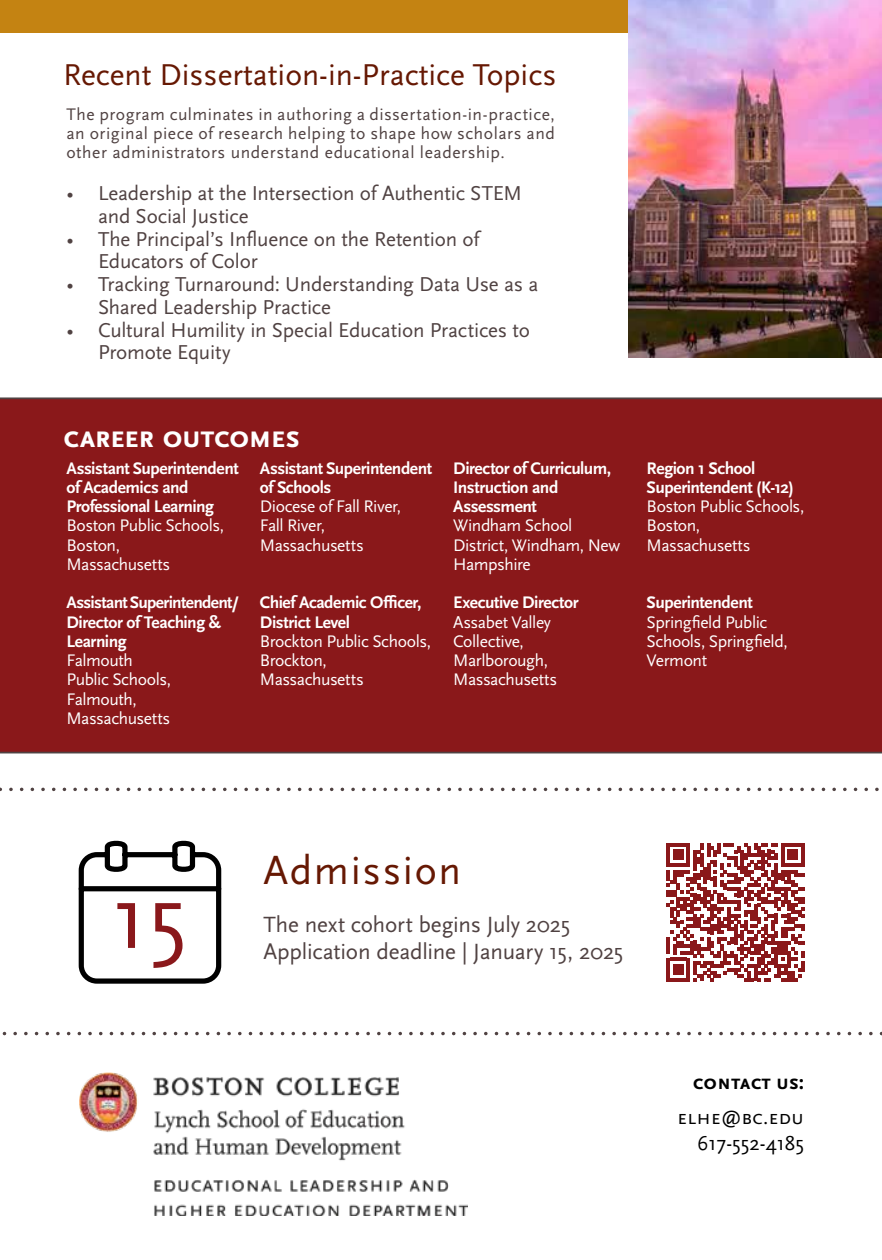
<style>
.page{position:relative;width:882px;height:1260px;background:#fff}
.page>*{position:absolute;margin:0;border:0;box-sizing:border-box;transform-origin:0 0}
.t1{font:41.48px "Scala Sans OT";color:#661803}
.t2{font:31.5px "Scala Sans OT";color:#661803}
.t3{font:700 31.5px "Scala Sans OT";letter-spacing:-.03em;color:#fff}
.t4{font:23.1px/27.7px "Scala Sans OT";letter-spacing:-.005em;color:#504242}
.t5{font:21px/22.8px "Scala Sans OT";letter-spacing:-.005em;color:#504242}
.t6{font:21px/25.2px "Scala Sans OT";color:#000;text-align:right}
.t7{font:700 21px "Scala Sans OT";color:#000}
.t8{font:17.5px/19.2px "Scala Sans OT";letter-spacing:-.025em;color:#fff}
.t9{font:700 17.5px/19.2px "Scala Sans OT";letter-spacing:-.02em;color:#fff}
.t10{font:17.5px/19.2px "Scala Sans OT";letter-spacing:.035em;color:#504242;text-align:justify}
</style>
<div class="page">
<div style="left:0;top:397px;width:882px;height:356px;background:#8a181a"></div>
<div style="left:0;top:0;width:701px;height:33px;background:#c48312"></div>
<img style="left:629px;top:0;width:253px;height:357px">
<svg style="left:0;top:788px;width:879px;height:3px"></svg>
<svg style="left:2px;top:1032px;width:880px;height:3px"></svg>
<img style="left:79px;top:1073px;width:389px;height:142px">
<svg style="left:78px;top:842px;width:144px;height:142px"></svg>
<svg style="left:667px;top:843px;width:138px;height:138px"></svg>
<hr style="left:801px;top:961px;width:4px;height:10px;background:#8a181a">
<h2 class="t2" style="left:63px;top:57px;width:495px">Recent Dissertation-in-Practice Topics</h2>
<p class="t10" style="left:66px;top:105px;width:490px">The program culminates in authoring a dissertation-in-practice, an original piece of research helping to shape how scholars and other administrators understand educational leadership.</p>
<p class="t5" style="left:98px;top:182px;width:426px;text-indent:-32px">• Leadership at the Intersection of Authentic STEM and Social Justice</p>
<p class="t5" style="left:98px;top:228px;width:385px;text-indent:-32px">• The Principal’s Influence on the Retention of<br>Educators of Color</p>
<p class="t5" style="left:98px;top:273px;width:442px;text-indent:-32px">• Tracking Turnaround: Understanding Data Use as a<br>Shared Leadership Practice</p>
<p class="t5" style="left:98px;top:319px;width:433px;text-indent:-32px">• Cultural Humility in Special Education Practices to<br>Promote Equity</p>
<h2 class="t3" style="left:63px;top:419px;width:238px">career outcomes</h2>
<p class="t9" style="left:66px;top:459px;width:174px">Assistant Superintendent of Academics and<br>Professional Learning</p>
<p class="t8" style="left:66px;top:516px;width:159px">Boston Public Schools,<br>Boston,<br>Massachusetts</p>
<p class="t9" style="left:66px;top:593px;width:174px">Assistant Superintendent/<br>Director of Teaching &amp;<br>Learning</p>
<p class="t8" style="left:66px;top:651px;width:106px">Falmouth<br>Public Schools,<br>Falmouth,<br>Massachusetts</p>
<p class="t9" style="left:260px;top:459px;width:174px">Assistant Superintendent of Schools</p>
<p class="t8" style="left:260px;top:497px;width:143px">Diocese of Fall River,<br>Fall River,<br>Massachusetts</p>
<p class="t9" style="left:260px;top:593px;width:163px">Chief Academic Officer,<br>District Level</p>
<p class="t8" style="left:260px;top:632px;width:173px">Brockton Public Schools,<br>Brockton,<br>Massachusetts</p>
<p class="t9" style="left:453px;top:459px;width:160px">Director of Curriculum,<br>Instruction and<br>Assessment</p>
<p class="t8" style="left:453px;top:516px;width:168px">Windham School<br>District, Windham, New<br>Hampshire</p>
<p class="t9" style="left:453px;top:593px;width:127px">Executive Director</p>
<p class="t8" style="left:453px;top:613px;width:105px">Assabet Valley<br>Collective,<br>Marlborough,<br>Massachusetts</p>
<p class="t9" style="left:647px;top:459px;width:149px">Region 1 School<br>Superintendent (K-12)</p>
<p class="t8" style="left:647px;top:497px;width:159px">Boston Public Schools,<br>Boston,<br>Massachusetts</p>
<p class="t9" style="left:647px;top:593px;width:108px">Superintendent</p>
<p class="t8" style="left:647px;top:613px;width:143px">Springfield Public<br>Schools, Springfield,<br>Vermont</p>
<h1 class="t1" style="left:264px;top:848px;width:199px">Admission</h1>
<h3 class="t4" style="left:264px;top:911px;width:361px">The next cohort begins July 2025<br>Application deadline | January 15, 2025</h3>
<p class="t7" style="left:693px;top:1070px;width:113px">contact us:</p>
<p class="t6" style="left:677px;top:1105px;width:128px">elhe@bc.edu<br>617-552-4185</p>
</div>
